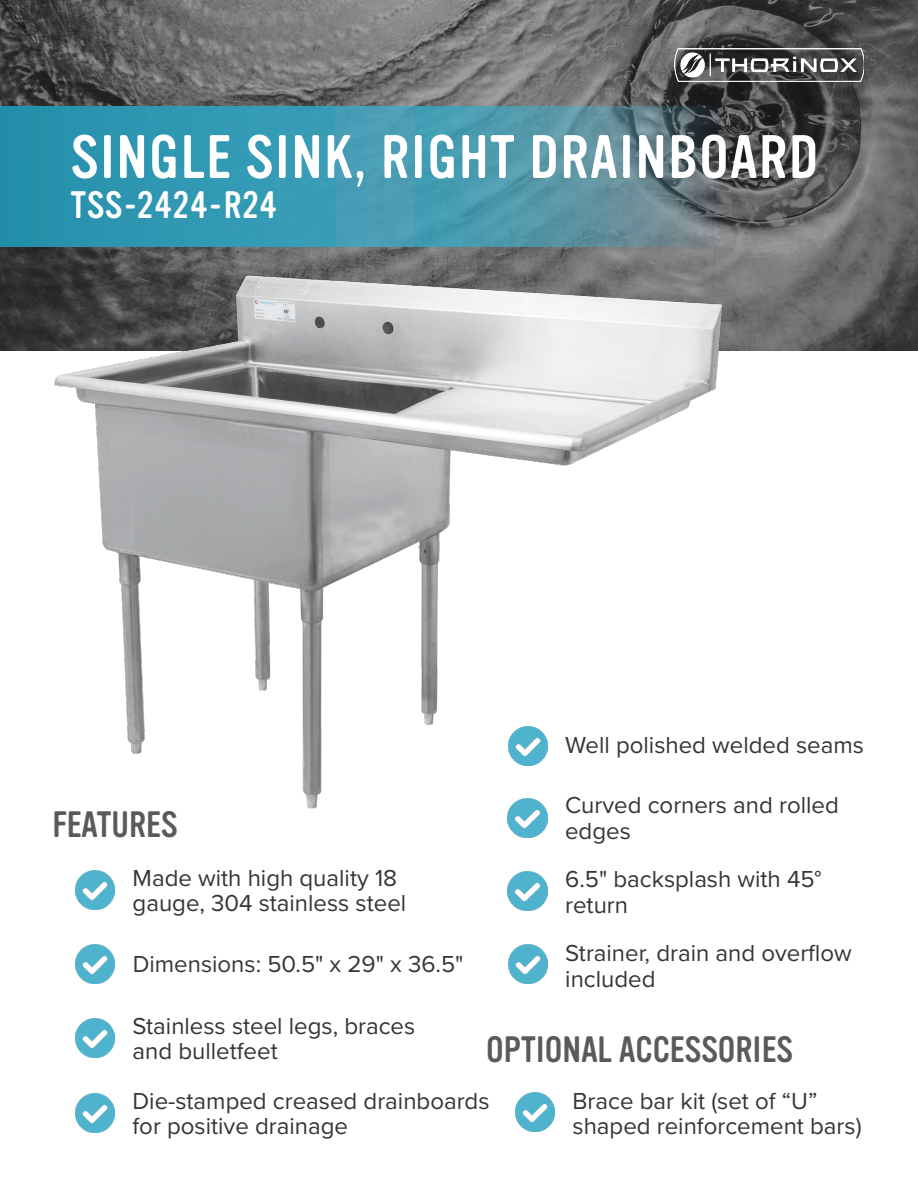
<style>
.page{position:relative;width:918px;height:1188px;background:#fff}
.page>*{position:absolute;margin:0;border:0;box-sizing:border-box;transform-origin:0 0}
.t1{font:60px "Vinyl OT";letter-spacing:.025em;color:#fff}
.t2{font:37.5px "Vinyl OT";letter-spacing:.025em;color:#fff}
.t3{font:36px "Vinyl OT";color:#5a595b}
.t4{font:24px/25.5px "Proxima Nova";color:#363537}
</style>
<div class="page">
<svg style="left:0;top:0;width:918px;height:351px;background:#626263"></svg>
<img style="left:674px;top:49px;width:190px;height:32px">
<svg style="left:0;top:106px;width:717px;height:140px;background:#4293a8"></svg>
<img style="left:75px;top:1094px;width:39px;height:39px">
<img style="left:75px;top:870px;width:40px;height:40px">
<img style="left:75px;top:944px;width:40px;height:40px">
<img style="left:75px;top:1018px;width:40px;height:39px">
<img style="left:508px;top:945px;width:39px;height:39px">
<img style="left:508px;top:871px;width:39px;height:39px">
<img style="left:515px;top:1092px;width:40px;height:39px">
<img style="left:40px;top:265px;width:713px;height:573px">
<p class="t1" style="left:71px;top:124px;width:749px">SINGLE SINK, RIGHT DRAINBOARD</p>
<p class="t2" style="left:71px;top:184px;width:208px">TSS-2424-R24</p>
<p class="t3" style="left:52px;top:805px;width:127px">FEATURES</p>
<p class="t4" style="left:133px;top:864px;width:275px">Made with high quality 18 gauge, 304 stainless steel</p>
<p class="t4" style="left:133px;top:950px;width:332px">Dimensions: 50.5" x 29" x 36.5"</p>
<p class="t4" style="left:133px;top:1012px;width:284px">Stainless steel legs, braces and bulletfeet</p>
<p class="t4" style="left:565px;top:731px;width:300px">Well polished welded seams</p>
<p class="t4" style="left:565px;top:792px;width:275px">Curved corners and rolled edges</p>
<p class="t4" style="left:565px;top:866px;width:258px">6.5" backsplash with 45° return</p>
<p class="t4" style="left:565px;top:939px;width:288px">Strainer, drain and overflow included</p>
<p class="t3" style="left:486px;top:1030px;width:308px">OPTIONAL ACCESSORIES</p>
<p class="t4" style="left:133px;top:1087px;width:359px">Die-stamped creased drainboards for positive drainage</p>
<p class="t4" style="left:573px;top:1087px;width:291px">Brace bar kit (set of “U” shaped reinforcement bars)</p>
</div>
